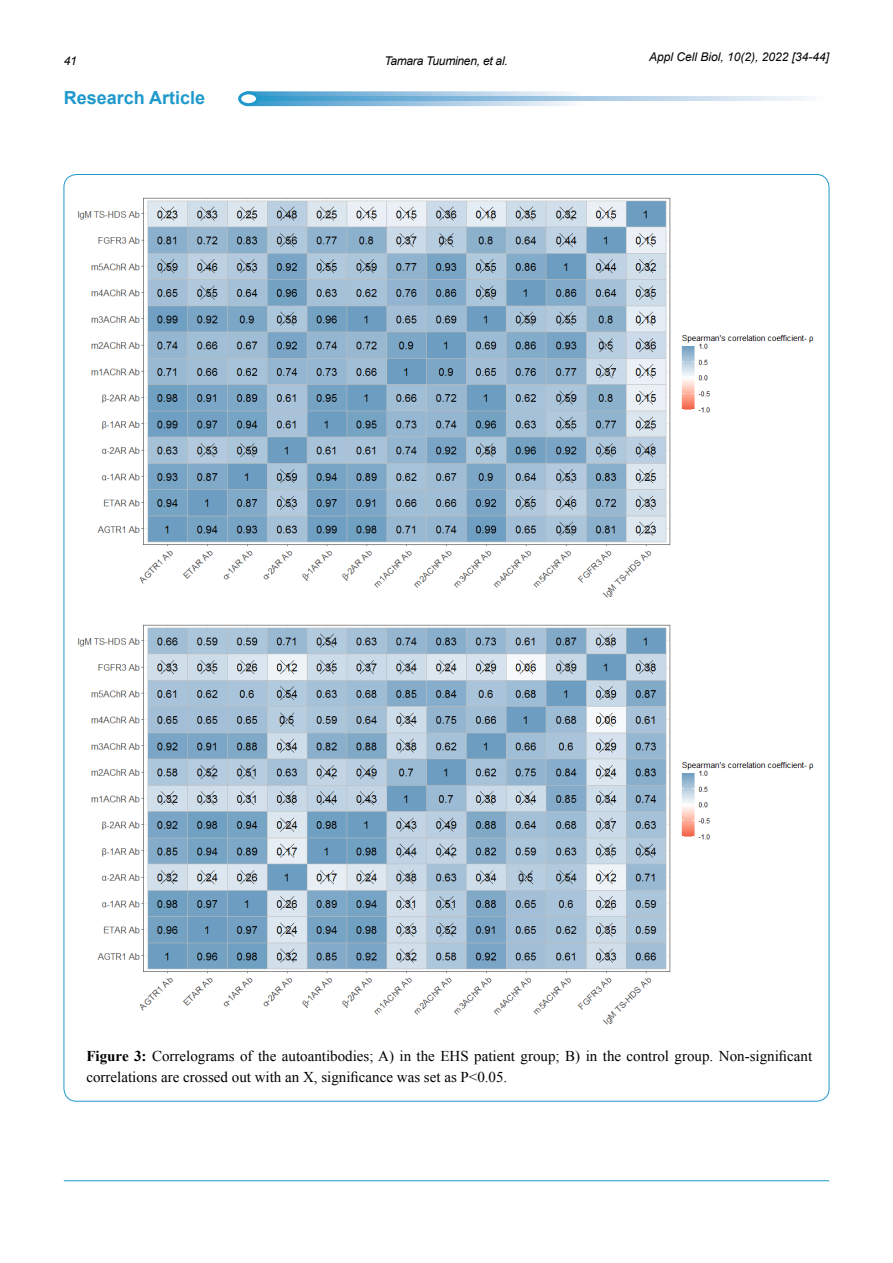
<style>
.page{position:relative;width:893px;height:1263px;background:#fff}
.page>*{position:absolute;margin:0;border:0;box-sizing:border-box;transform-origin:0 0}
.t1{font:700 18px "Arial";color:#1f99cb}
.t2{font:15px/20.2px "Times New Roman";color:#000}
.t3{font:italic 12px "Arial";letter-spacing:-.01em;color:#000}
.s1{font-weight:700}
</style>
<div class="page">
<svg style="left:243px;top:91px;width:342px;height:15px;background:#9bc6e2"></svg>
<div style="left:240px;top:93px;width:18px;height:12px;background:#fff;border-radius:50%"></div>
<div style="left:238px;top:91px;width:21px;height:15px;border:3px solid #1f99cb;border-radius:50%"></div>
<svg style="left:259px;top:97px;width:548px;height:4px;background:#94c3e1"></svg>
<hr style="left:64px;top:1180px;width:765px;height:1px;background:#1f99cb">
<img style="left:77px;top:197px;width:737px;height:401px">
<img style="left:77px;top:624px;width:737px;height:401px">
<p class="t3" style="left:64px;top:53px;width:15px">41</p>
<p class="t3" style="left:384px;top:53px;width:125px">Tamara Tuuminen, et al.</p>
<p class="t3" style="left:649px;top:49px;width:182px">Appl Cell Biol, 10(2), 2022 [34-44]</p>
<p class="t1" style="left:64px;top:86px;width:143px">Research Article</p>
<p class="t2" style="left:86px;top:1046px;width:727px"><span class="s1">Figure 3:</span> Correlograms of the autoantibodies; A) in the EHS patient group; B) in the control group. Non-significant correlations are crossed out with an X, significance was set as P&lt;0.05.</p>
</div>
